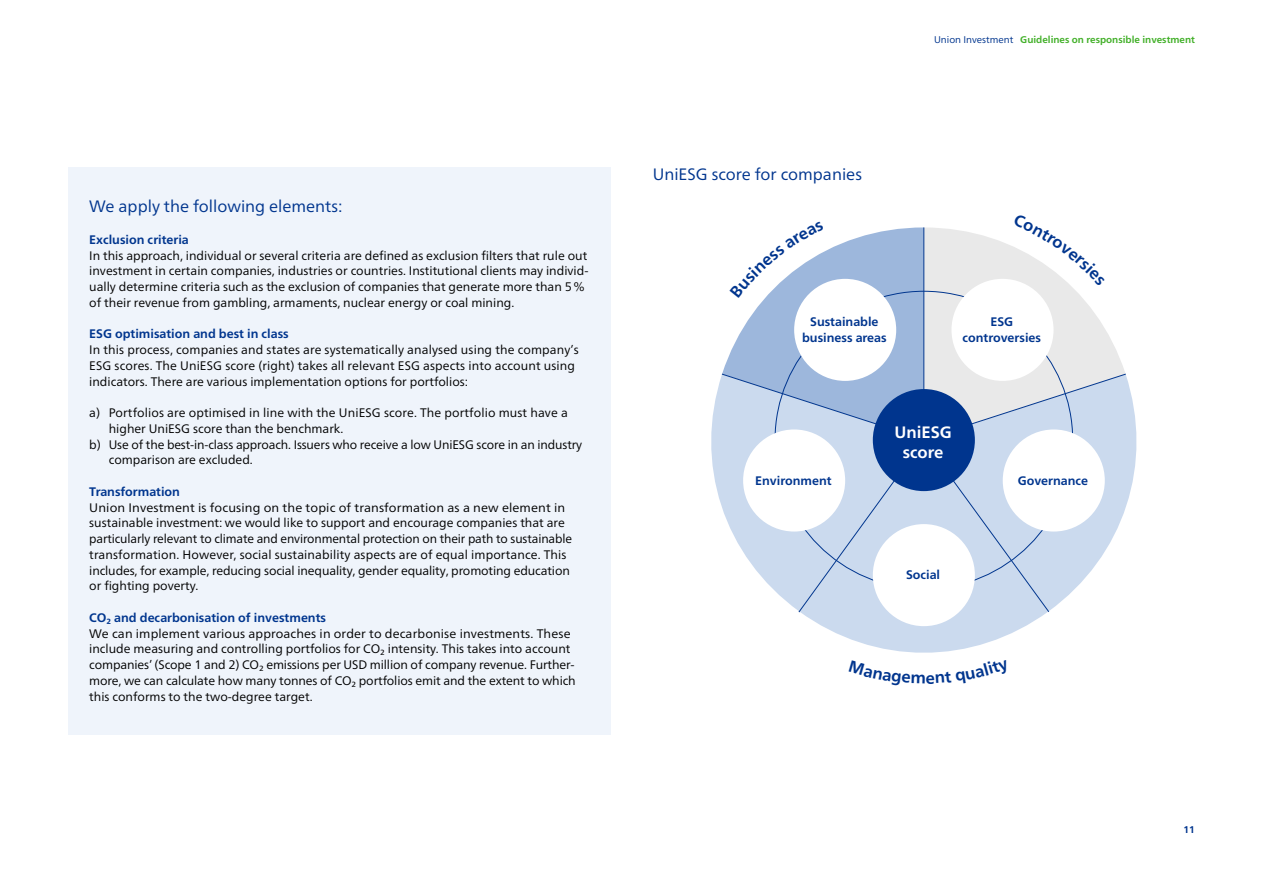
<style>
.page{position:relative;width:1263px;height:893px;background:#fff}
.page>*{position:absolute;margin:0;border:0;box-sizing:border-box;transform-origin:0 0}
.t1{font:16.5px "Frutiger Neue LT Pro";color:#00358e}
.t2{font:700 16.5px/20px "Frutiger Neue LT Pro";color:#fff;text-align:center}
.t3{font:12.3px/15.8px "Frutiger Neue LT Pro";color:#000}
.t4{font:700 12.3px/15.8px "Frutiger Neue LT Pro";color:#00358e;text-align:center}
.t5{font:700 9.75px "Frutiger Neue LT Pro";color:#43b02a}
.t6{font:700 9.75px "Frutiger Neue LT Pro";color:#00358e}
.s1{font-weight:400;color:#00358e}
</style>
<div class="page">
<div style="left:68px;top:167px;width:542px;height:568px;background:#eff4fb"></div>
<svg style="left:711px;top:378px;width:10px;height:126px"></svg>
<svg style="left:802px;top:613px;width:244px;height:40px;fill:#cbdaee"></svg>
<svg style="left:1127px;top:379px;width:10px;height:124px"></svg>
<div style="left:873px;top:524px;width:102px;height:102px;background:#fff;border-radius:50%"></div>
<svg style="left:721px;top:227px;width:406px;height:386px"></svg>
<h1 class="t1" style="left:89px;top:197px;width:255px">We apply the following elements:</h1>
<p class="t4" style="left:89px;top:232px;width:101px">Exclusion criteria</p>
<p class="t3" style="left:89px;top:248px;width:501px">In this approach, individual or several criteria are defined as exclusion filters that rule out investment in certain companies, industries or countries. Institutional clients may individ&shy;ually determine criteria such as the exclusion of companies that generate more than 5% of their revenue from gambling, armaments, nuclear energy or coal mining.</p>
<p class="t4" style="left:89px;top:326px;width:201px">ESG optimisation and best in class</p>
<p class="t3" style="left:89px;top:342px;width:491px">In this process, companies and states are systematically analysed using the company’s<br>ESG scores. The UniESG score (right) takes all relevant ESG aspects into account using indicators. There are various implementation options for portfolios:</p>
<p class="t3" style="left:89px;top:405px;width:480px">a) Portfolios are optimised in line with the UniESG score. The portfolio must have a</p>
<p class="t3" style="left:109px;top:421px;width:236px">higher UniESG score than the benchmark.</p>
<p class="t3" style="left:89px;top:437px;width:494px">b) Use of the best-in-class approach. Issuers who receive a low UniESG score in an industry</p>
<p class="t3" style="left:109px;top:452px;width:146px">comparison are excluded.</p>
<p class="t4" style="left:89px;top:484px;width:92px">Transformation</p>
<p class="t3" style="left:89px;top:500px;width:484px">Union Investment is focusing on the topic of transformation as a new element in sustainable investment: we would like to support and encourage companies that are particularly relevant to climate and environmental protection on their path to sustainable transformation. However, social sustainability aspects are of equal importance. This includes, for example, reducing social inequality, gender equality, promoting education or fighting poverty.</p>
<p class="t4" style="left:89px;top:610px;width:238px">CO₂ and decarbonisation of investments</p>
<p class="t3" style="left:89px;top:626px;width:488px">We can implement various approaches in order to decarbonise investments. These include measuring and controlling portfolios for CO₂ intensity. This takes into account companies’ (Scope 1 and 2) CO₂ emissions per USD million of company revenue. Further&shy;more, we can calculate how many tonnes of CO₂ portfolios emit and the extent to which this conforms to the two-degree target.</p>
<h1 class="t1" style="left:653px;top:165px;width:211px">UniESG score for companies</h1>
<p class="t5" style="left:934px;top:34px;width:262px"><span class="s1">Union Investment</span> Guidelines on responsible investment</p>
<p class="t4" style="left:802px;top:314px;width:86px">Sustainable business areas</p>
<p class="t4" style="left:962px;top:314px;width:80px">ESG controversies</p>
<p class="t4" style="left:755px;top:473px;width:78px">Environment</p>
<h1 class="t2" style="left:894px;top:422px;width:59px">UniESG score</h1>
<p class="t4" style="left:906px;top:567px;width:36px">Social</p>
<p class="t4" style="left:1018px;top:473px;width:72px">Governance</p>
<p class="t6" style="left:1183px;top:824px;width:13px">11</p>
</div>
